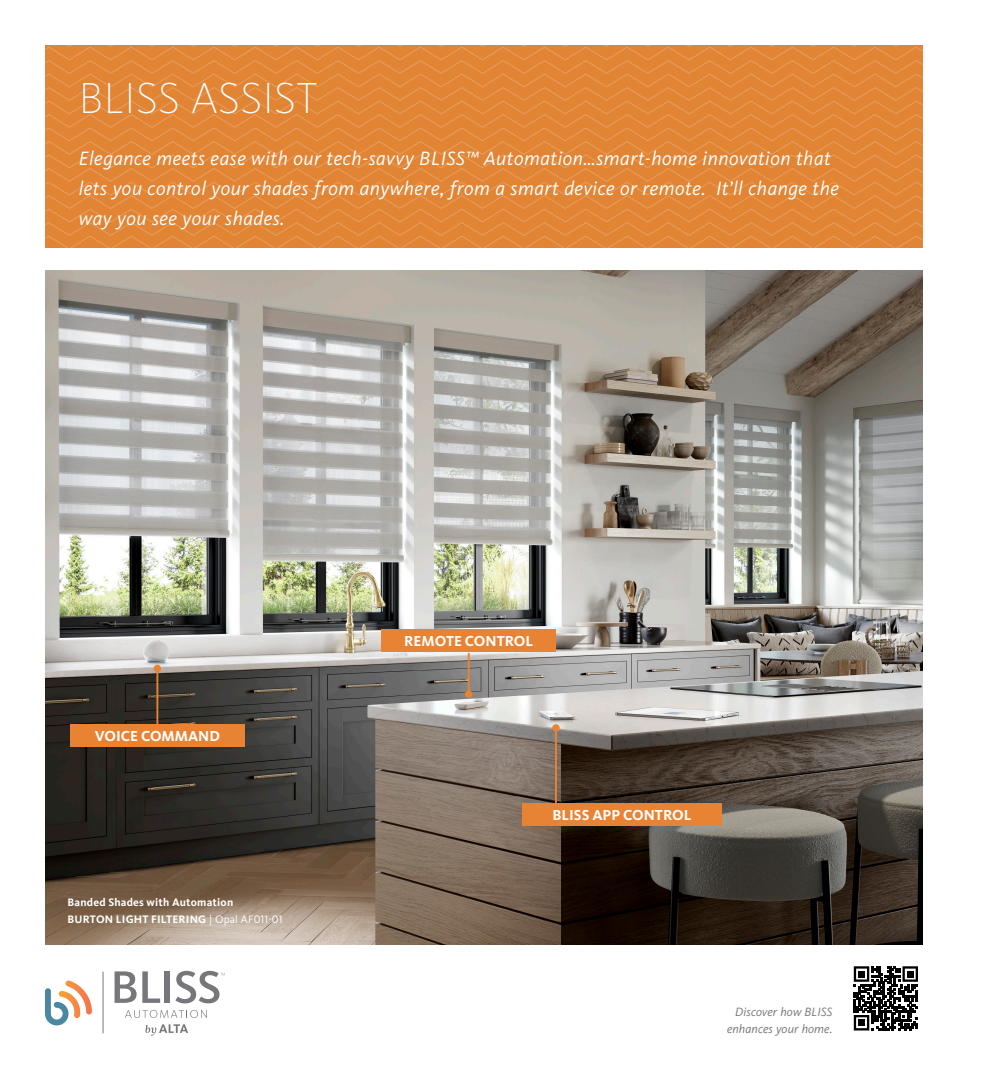
<style>
.page{position:relative;width:990px;height:1080px;background:#fff}
.page>*{position:absolute;margin:0;border:0;box-sizing:border-box;transform-origin:0 0}
.Spread_-_Headline{font:200 45px "Kievit OT";letter-spacing:.01em;color:#fff}
.Spread_-_Main_Copy_Italic{font:italic 20px/30px "Kievit OT";letter-spacing:.025em;color:#fff}
.t1{font:700 15px "Kievit OT";color:#fff}
.Captions_Italic_-_10_13{font:italic 12.5px/16.2px "Kievit OT";letter-spacing:.01em;color:#77777a;text-align:right}
.Photo_-_Family_Name{font:700 11.25px "Kievit OT";letter-spacing:.02em;color:#fff}
.Photo_-_Product_Type{font:700 11.25px "Kievit OT";letter-spacing:.02em;color:#fff}
.s1{font-weight:400}
</style>
<div class="page">
<svg style="left:45px;top:45px;width:877px;height:203px;background:#e18637"></svg>
<img style="left:45px;top:270px;width:877px;height:675px">
<div style="left:522px;top:803px;width:200px;height:22px;background:#e98334"></div>
<hr style="left:555px;top:728px;width:2px;height:75px;background:#e98334">
<div style="left:552px;top:724px;width:8px;height:8px;background:#e98334;border-radius:50%"></div>
<div style="left:382px;top:629px;width:174px;height:23px;background:#e98334"></div>
<hr style="left:468px;top:653px;width:2px;height:41px;background:#e98334">
<div style="left:465px;top:690px;width:7px;height:8px;background:#e98334;border-radius:50%"></div>
<div style="left:70px;top:725px;width:175px;height:22px;background:#e98334"></div>
<hr style="left:156px;top:669px;width:2px;height:56px;background:#e98334">
<div style="left:154px;top:665px;width:7px;height:7px;background:#e98334;border-radius:50%"></div>
<svg style="left:45px;top:981px;width:47px;height:44px"></svg>
<hr style="left:103px;top:972px;width:1px;height:61px;background:#77777a">
<svg style="left:115px;top:971px;width:45px;height:32px"></svg>
<div style="left:165px;top:971px;width:5px;height:32px;background:#76777b"></div>
<svg style="left:145px;top:1024px;width:43px;height:12px"></svg>
<svg style="left:125px;top:1010px;width:82px;height:8px"></svg>
<svg style="left:175px;top:971px;width:50px;height:32px"></svg>
<svg style="left:854px;top:966px;width:64px;height:65px"></svg>
<div style="left:858px;top:971px;width:7px;height:6px;background:#000"></div>
<div style="left:907px;top:971px;width:7px;height:6px;background:#000"></div>
<div style="left:858px;top:1019px;width:7px;height:7px;background:#000"></div>
<p class="Spread_-_Headline" style="left:79px;top:71px;width:240px">BLISS ASSIST</p>
<p class="Spread_-_Main_Copy_Italic" style="left:79px;top:144px;width:762px">Elegance meets ease with our tech-savvy BLISS™ Automation…smart-home innovation that lets you control your shades from anywhere, from a smart device or remote. It’ll change the way you see your shades.</p>
<p class="t1" style="left:95px;top:727px;width:127px">VOICE COMMAND</p>
<p class="Photo_-_Product_Type" style="left:68px;top:896px;width:167px">Banded Shades with Automation</p>
<p class="Photo_-_Family_Name" style="left:68px;top:912px;width:217px">BURTON LIGHT FILTERING <span class="s1">| Opal AF011-01</span></p>
<p class="t1" style="left:404px;top:632px;width:130px">REMOTE CONTROL</p>
<p class="t1" style="left:552px;top:806px;width:141px">BLISS APP CONTROL</p>
<p class="Captions_Italic_-_10_13" style="left:727px;top:1004px;width:107px">Discover how BLISS enhances your home.</p>
</div>
